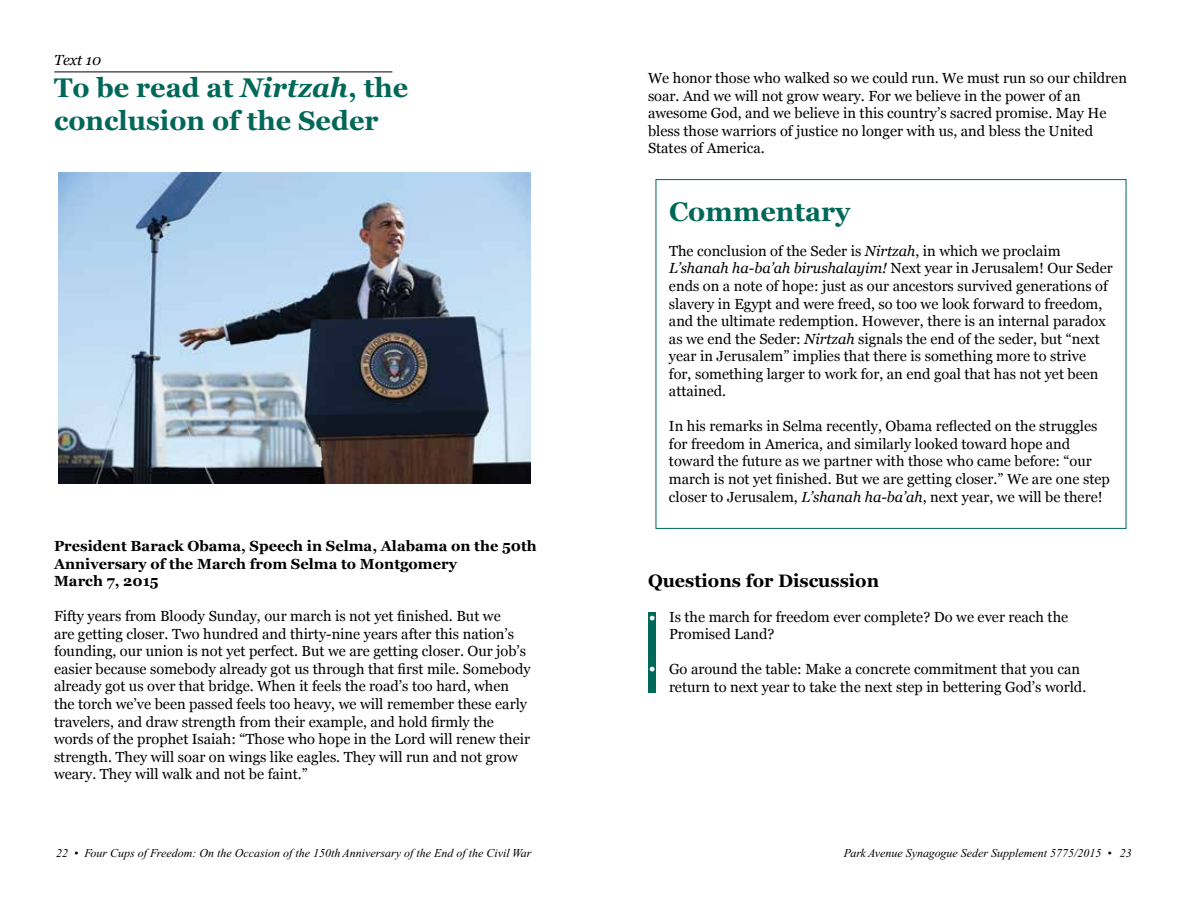
<style>
.page{position:relative;width:1188px;height:918px;background:#fff}
.page>*{position:absolute;margin:0;border:0;box-sizing:border-box;transform-origin:0 0}
.t1{font:700 27px/32.4px "Georgia";color:#006858}
.t2{font:700 18px "Georgia";color:#000}
.t3{font:18px "Minion Pro";color:#fff}
.t4{font:14.7px/17.5px "Georgia";color:#000}
.t5{font:700 14.7px/17.5px "Georgia";color:#000}
.t6{font:italic 14.7px "Georgia";color:#000}
.t7{font:italic 12px "Times New Roman";color:#000}
.s1{font-style:italic}
</style>
<div class="page">
<img style="left:59px;top:173px;width:471px;height:311px">
<hr style="left:54px;top:72px;width:338px;height:1px;background:#000">
<div style="left:649px;top:612px;width:7px;height:80px;background:#006858"></div>
<p class="t6" style="left:54px;top:52px;width:49px">Text 10</p>
<h1 class="t1" style="left:54px;top:72px;width:356px">To be read at <span class="s1">Nirtzah</span>, the conclusion of the Seder</h1>
<p class="t5" style="left:54px;top:537px;width:484px">President Barack Obama, Speech in Selma, Alabama on the 50th<br>Anniversary of the March from Selma to Montgomery<br>March 7, 2015</p>
<p class="t4" style="left:54px;top:607px;width:478px">Fifty years from Bloody Sunday, our march is not yet finished. But we<br>are getting closer. Two hundred and thirty-nine years after this nation’s founding, our union is not yet perfect. But we are getting closer. Our job’s easier because somebody already got us through that first mile. Somebody already got us over that bridge. When it feels the road’s too hard, when the torch we’ve been passed feels too heavy, we will remember these early travelers, and draw strength from their example, and hold firmly the words of the prophet Isaiah: “Those who hope in the Lord will renew their strength. They will soar on wings like eagles. They will run and not grow weary. They will walk and not be faint.”</p>
<p class="t4" style="left:648px;top:69px;width:481px">We honor those who walked so we could run. We must run so our children soar. And we will not grow weary. For we believe in the power of an awesome God, and we believe in this country’s sacred promise. May He bless those warriors of justice no longer with us, and bless the United States of America.</p>
<h1 class="t1" style="left:669px;top:195px;width:183px">Commentary</h1>
<p class="t4" style="left:669px;top:242px;width:445px">The conclusion of the Seder is <span class="s1">Nirtzah</span>, in which we proclaim <span class="s1">L’shanah ha-ba’ah birushalayim!</span> Next year in Jerusalem! Our Seder ends on a note of hope: just as our ancestors survived generations of slavery in Egypt and were freed, so too we look forward to freedom, and the ultimate redemption. However, there is an internal paradox as we end the Seder: <span class="s1">Nirtzah</span> signals the end of the seder, but “next year in Jerusalem” implies that there is something more to strive<br>for, something larger to work for, an end goal that has not yet been attained.</p>
<p class="t4" style="left:669px;top:417px;width:442px">In his remarks in Selma recently, Obama reflected on the struggles for freedom in America, and similarly looked toward hope and toward the future as we partner with those who came before: “our march is not yet finished. But we are getting closer.” We are one step closer to Jerusalem, <span class="s1">L’shanah ha-ba’ah</span>, next year, we will be there!</p>
<p class="t2" style="left:648px;top:570px;width:233px">Questions for Discussion</p>
<p class="t4" style="left:669px;top:608px;width:401px">Is the march for freedom ever complete? Do we ever reach the<br>Promised Land?</p>
<p class="t4" style="left:669px;top:660px;width:419px">Go around the table: Make a concrete commitment that you can return to next year to take the next step in bettering God’s world.</p>
<p class="t3" style="left:649px;top:605px;width:9px">•</p>
<p class="t3" style="left:649px;top:656px;width:9px">•</p>
<p class="t7" style="left:56px;top:847px;width:477px">22 • Four Cups of Freedom: On the Occasion of the 150th Anniversary of the End of the Civil War</p>
<p class="t7" style="left:844px;top:847px;width:289px">Park Avenue Synagogue Seder Supplement 5775/2015 • 23</p>
</div>
